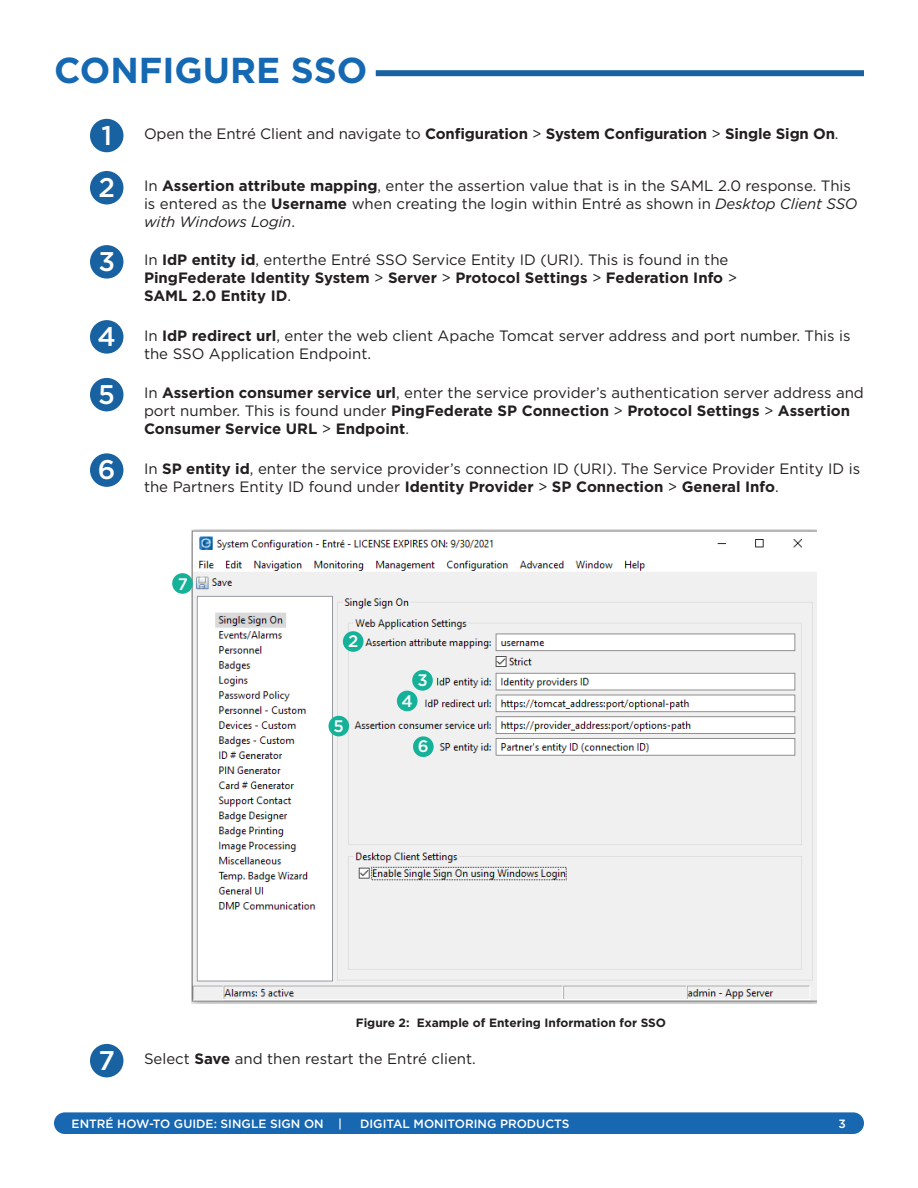
<style>
.page{position:relative;width:918px;height:1188px;background:#fff}
.page>*{position:absolute;margin:0;border:0;box-sizing:border-box;transform-origin:0 0}
.Heading_1{font:700 36px "Gotham";color:#1568b2}
.Heading_2{font:500 27px "Gotham";color:#fff}
.Heading_2-2{font:500 16.65px "Gotham";color:#fff}
.t1{font:15px/18px "Gotham";color:#231f20}
.t2{font:700 15px/18px "Gotham";color:#231f20}
.t3{font:500 12px "Gotham";color:#fff}
.t4{font:700 12px "Gotham";color:#231f20}
.s1{font-weight:400}
.s2{font-weight:700}
.s3{font-style:italic}
</style>
<div class="page">
<div style="left:54px;top:1112px;width:810px;height:22px;background:#1767b1;border-radius:11px"></div>
<div style="left:376px;top:70px;width:488px;height:6px;background:#1862a1"></div>
<div style="left:90px;top:119px;width:33px;height:33px;background:#1862a1;border-radius:50%"></div>
<div style="left:90px;top:171px;width:33px;height:33px;background:#1862a1;border-radius:50%"></div>
<div style="left:90px;top:245px;width:33px;height:34px;background:#1862a1;border-radius:50%"></div>
<div style="left:90px;top:320px;width:33px;height:34px;background:#1862a1;border-radius:50%"></div>
<div style="left:90px;top:378px;width:33px;height:33px;background:#1862a1;border-radius:50%"></div>
<div style="left:90px;top:453px;width:33px;height:34px;background:#1862a1;border-radius:50%"></div>
<div style="left:90px;top:1044px;width:33px;height:33px;background:#1862a1;border-radius:50%"></div>
<img style="left:191px;top:529px;width:626px;height:474px">
<div style="left:172px;top:573px;width:21px;height:21px;background:#16b199;border-radius:50%"></div>
<div style="left:343px;top:631px;width:21px;height:21px;background:#16b199;border-radius:50%"></div>
<div style="left:412px;top:670px;width:21px;height:21px;background:#16b199;border-radius:50%"></div>
<div style="left:397px;top:691px;width:21px;height:20px;background:#16b199;border-radius:50%"></div>
<div style="left:329px;top:716px;width:20px;height:20px;background:#16b199;border-radius:50%"></div>
<div style="left:413px;top:736px;width:21px;height:21px;background:#16b199;border-radius:50%"></div>
<p class="Heading_1" style="left:54px;top:46px;width:315px">CONFIGURE SSO</p>
<p class="Heading_2" style="left:101px;top:118px;width:12px">1</p>
<p class="t2" style="left:144px;top:125px;width:696px"><span class="s1">Open the Entré Client and navigate to</span> Configuration <span class="s1">&gt;</span> System Configuration <span class="s1">&gt;</span> Single Sign On<span class="s1">.</span></p>
<p class="t1" style="left:144px;top:177px;width:715px">In <span class="s2">Assertion attribute mapping</span>, enter the assertion value that is in the SAML 2.0 response. This is entered as the <span class="s2">Username</span> when creating the login within Entré as shown in <span class="s3">Desktop Client SSO with Windows Login</span>.</p>
<p class="Heading_2" style="left:98px;top:170px;width:18px">2</p>
<p class="Heading_2" style="left:98px;top:244px;width:18px">3</p>
<p class="t2" style="left:144px;top:251px;width:595px"><span class="s1">In</span> IdP entity id<span class="s1">, enterthe Entré SSO Service Entity ID (URI). This is found in the<br></span>PingFederate Identity System <span class="s1">&gt;</span> Server <span class="s1">&gt;</span> Protocol Settings <span class="s1">&gt;</span> Federation Info <span class="s1">&gt;<br></span>SAML 2.0 Entity ID<span class="s1">.</span></p>
<p class="Heading_2" style="left:98px;top:319px;width:20px">4</p>
<p class="t1" style="left:144px;top:326px;width:708px">In <span class="s2">IdP redirect url</span>, enter the web client Apache Tomcat server address and port number. This is the SSO Application Endpoint.</p>
<p class="Heading_2" style="left:98px;top:377px;width:18px">5</p>
<p class="t2" style="left:144px;top:384px;width:721px"><span class="s1">In</span> Assertion consumer service url<span class="s1">, enter the service provider’s authentication server address and port number. This is found under</span> PingFederate SP Connection <span class="s1">&gt;</span> Protocol Settings <span class="s1">&gt;</span> Assertion<br>Consumer Service URL <span class="s1">&gt;</span> Endpoint<span class="s1">.</span></p>
<p class="Heading_2" style="left:98px;top:452px;width:19px">6</p>
<p class="t1" style="left:144px;top:459px;width:718px">In <span class="s2">SP entity id</span>, enter the service provider’s connection ID (URI). The Service Provider Entity ID is the Partners Entity ID found under <span class="s2">Identity Provider</span> &gt; <span class="s2">SP Connection</span> &gt; <span class="s2">General Info</span>.</p>
<p class="Heading_2-2" style="left:178px;top:573px;width:12px">7</p>
<p class="Heading_2-2" style="left:348px;top:630px;width:12px">2</p>
<p class="Heading_2-2" style="left:334px;top:715px;width:12px">5</p>
<p class="Heading_2-2" style="left:417px;top:669px;width:12px">3</p>
<p class="Heading_2-2" style="left:402px;top:690px;width:13px">4</p>
<p class="Heading_2-2" style="left:418px;top:736px;width:12px">6</p>
<p class="t4" style="left:356px;top:1014px;width:312px">Figure 2: Example of Entering Information for SSO</p>
<p class="Heading_2" style="left:99px;top:1043px;width:18px">7</p>
<p class="t1" style="left:144px;top:1050px;width:333px">Select <span class="s2">Save</span> and then restart the Entré client.</p>
<p class="t3" style="left:72px;top:1115px;width:272px">ENTRÉ HOW-TO GUIDE: SINGLE SIGN ON |</p>
<p class="t3" style="left:360px;top:1115px;width:211px">DIGITAL MONITORING PRODUCTS</p>
<p class="t3" style="left:838px;top:1115px;width:9px">3</p>
</div>
